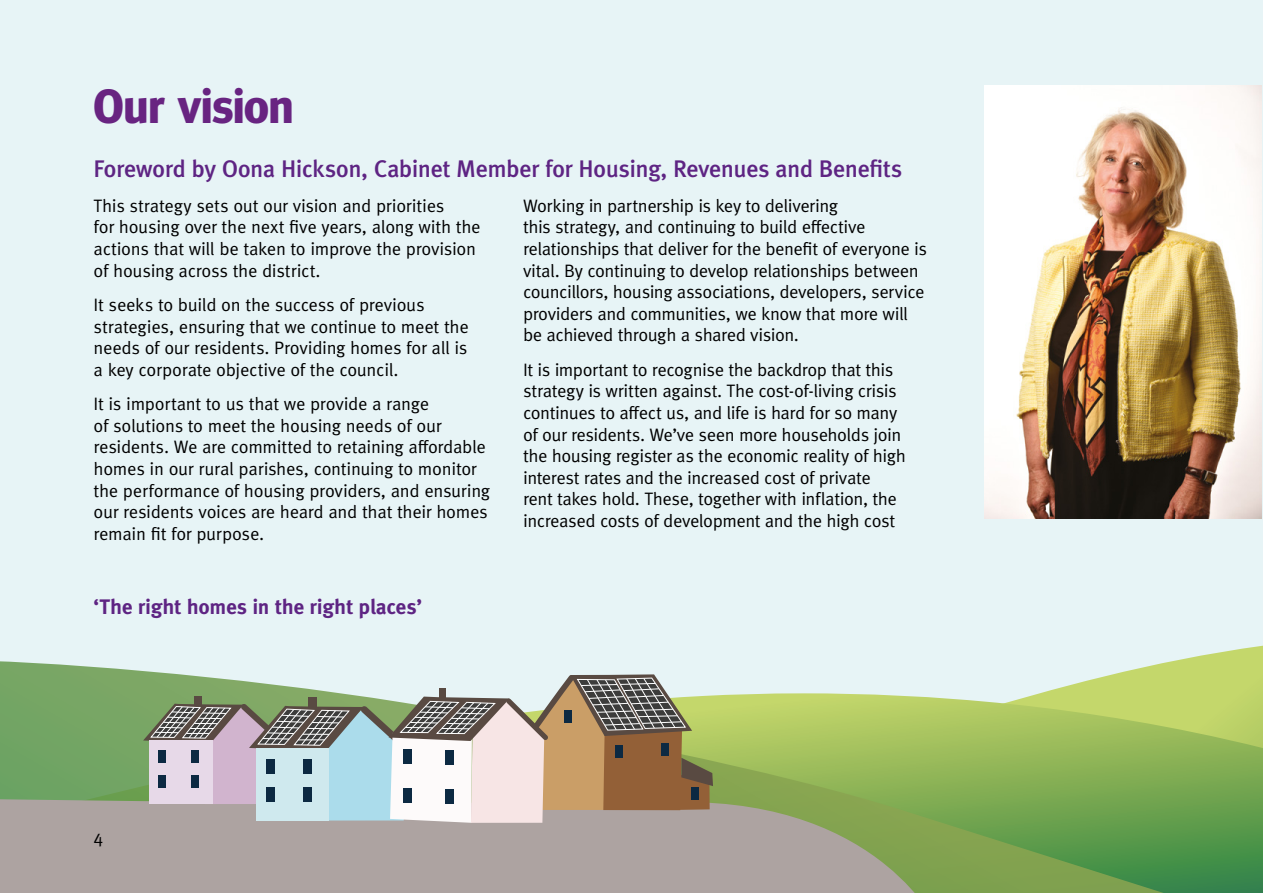
<style>
.page{position:relative;width:1263px;height:893px;background:#e7f4f6}
.page>*{position:absolute;margin:0;border:0;box-sizing:border-box;transform-origin:0 0}
.Heading_2{font:700 48px "Meta Headline Pro";letter-spacing:-.005em;color:#682481}
.Intro{font:500 24px "Meta Pro";letter-spacing:-.025em;color:#5e2483}
.Paragraph_1{font:700 21px "Meta Pro";letter-spacing:-.02em;color:#5e2483}
.Paragraph_1-2{font:18px/21.6px "Meta Pro Norm";letter-spacing:-.02em;color:#000}
</style>
<div class="page">
<svg style="left:1179px;top:646px;width:84px;height:14px"></svg>
<svg style="left:0;top:660px;width:1263px;height:233px"></svg>
<svg style="left:0;top:796px;width:939px;height:97px;background:#a7a396"></svg>
<svg style="left:143px;top:674px;width:570px;height:149px;background:#b1afa3"></svg>
<img style="left:985px;top:85px;width:277px;height:433px">
<h2 class="Heading_2" style="left:94px;top:69px;width:201px">Our vision</h2>
<p class="Intro" style="left:94px;top:151px;width:810px">Foreword by Oona Hickson, Cabinet Member for Housing, Revenues and Benefits</p>
<p class="Paragraph_1-2" style="left:94px;top:194px;width:389px">This strategy sets out our vision and priorities<br>for housing over the next five years, along with the actions that will be taken to improve the provision of housing across the district.</p>
<p class="Paragraph_1-2" style="left:94px;top:293px;width:377px">It seeks to build on the success of previous strategies, ensuring that we continue to meet the needs of our residents. Providing homes for all is a key corporate objective of the council.</p>
<p class="Paragraph_1-2" style="left:94px;top:392px;width:398px">It is important to us that we provide a range<br>of solutions to meet the housing needs of our residents. We are committed to retaining affordable homes in our rural parishes, continuing to monitor the performance of housing providers, and ensuring our residents voices are heard and that their homes remain fit for purpose.</p>
<p class="Paragraph_1-2" style="left:523px;top:194px;width:405px">Working in partnership is key to delivering<br>this strategy, and continuing to build effective relationships that deliver for the benefit of everyone is vital. By continuing to develop relationships between councillors, housing associations, developers, service providers and communities, we know that more will be achieved through a shared vision.</p>
<p class="Paragraph_1-2" style="left:523px;top:358px;width:384px">It is important to recognise the backdrop that this strategy is written against. The cost-of-living crisis continues to affect us, and life is hard for so many of our residents. We’ve seen more households join the housing register as the economic reality of high interest rates and the increased cost of private<br>rent takes hold. These, together with inflation, the increased costs of development and the high cost</p>
<p class="Paragraph_1" style="left:94px;top:590px;width:330px">‘The right homes in the right places’</p>
<p class="Paragraph_1-2" style="left:94px;top:825px;width:11px">4</p>
</div>
